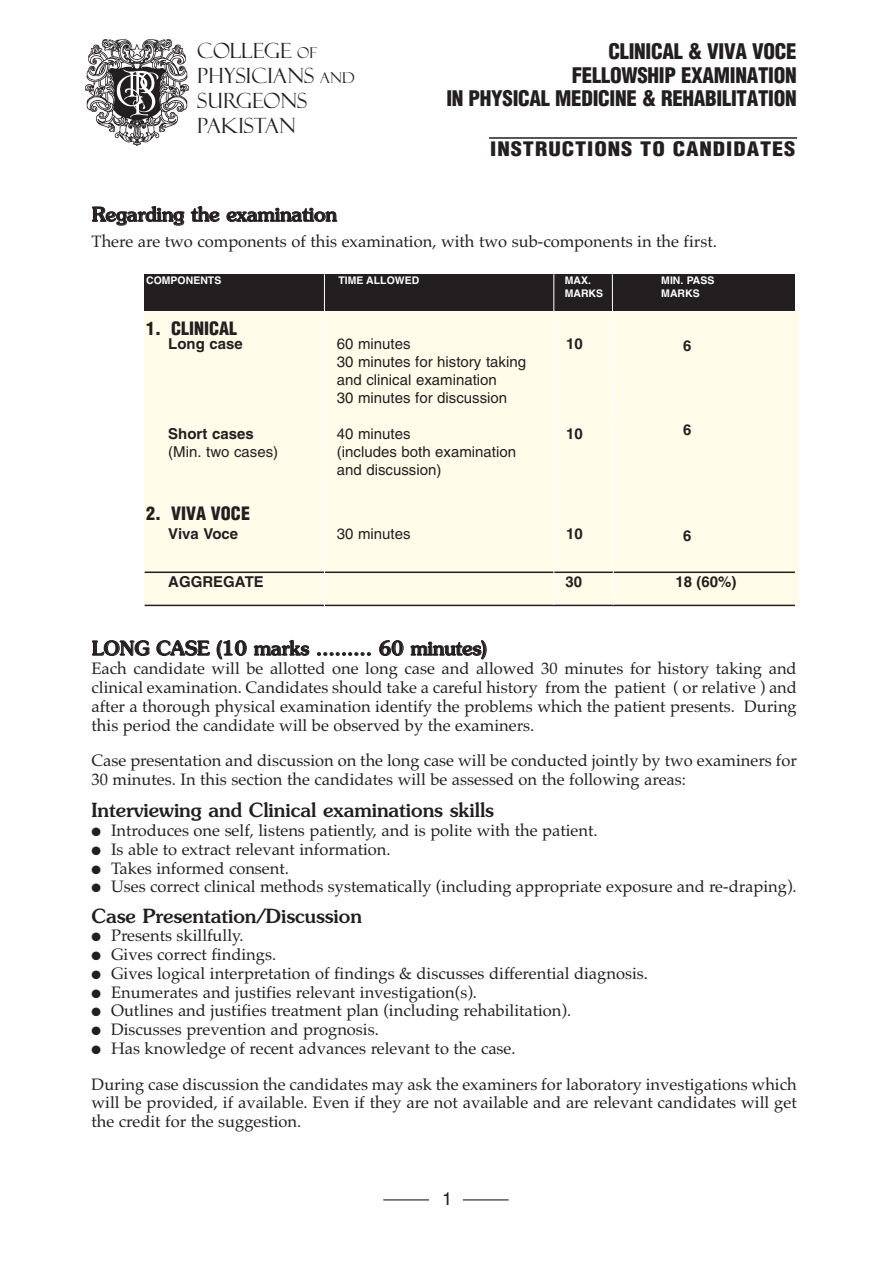
<style>
.page{position:relative;width:893px;height:1263px;background:#fff}
.page>*{position:absolute;margin:0;border:0;box-sizing:border-box;transform-origin:0 0}
.t1{font:900 condensed 21px/23.5px "Helvetica";letter-spacing:-.015em;color:#231f20;text-align:right}
.t2{font:21px/25.2px "Felix Titling";color:#231f20}
.t3{font:500 19.5px "Souvenir";color:#231f20}
.t4{font:900 condensed 19.5px "Helvetica";letter-spacing:.04em;color:#231f20;scale:1.15 1}
.t5{font:900 condensed 18px "Helvetica";color:#231f20}
.t6{font:18px "Helvetica";color:#231f20}
.t7{font:16.5px/18.8px "Palatino";color:#231f20}
.t8{font:15px/18px "Helvetica";color:#231f20}
.t9{font:700 15px "Helvetica";color:#231f20}
.t10{font:700 10.5px "Helvetica";color:#fff}
.s1{font-size:15px}
</style>
<div class="page">
<hr style="left:463px;top:1199px;width:46px;height:1px;background:#231f20">
<hr style="left:383px;top:1199px;width:46px;height:1px;background:#231f20">
<hr style="left:489px;top:137px;width:308px;height:2px;background:#231f20">
<div style="left:145px;top:312px;width:653px;height:294px;background:#fffde9"></div>
<div style="left:145px;top:274px;width:650px;height:37px;background:#231f20"></div>
<hr style="left:145px;top:571px;width:650px;height:2px;background:#231f20">
<hr style="left:145px;top:605px;width:650px;height:1px;background:#231f20">
<hr style="left:553px;top:274px;width:1px;height:331px;background:#fff">
<svg style="left:612px;top:274px;width:2px;height:331px"></svg>
<hr style="left:324px;top:274px;width:1px;height:332px;background:#fff">
<img style="left:86px;top:40px;width:102px;height:106px">
<p class="t2" style="left:197px;top:38px;width:159px">;GDD=?= <span class="s1">G&gt;<br></span>H@QKA;A9FK <span class="s1">9F&lt;<br></span>KMJ?=GFK<br>H9CAKL9F</p>
<p class="t1" style="left:446px;top:40px;width:352px">CLINICAL &amp; VIVA VOCE<br>FELLOWSHIP EXAMINATION<br>IN PHYSICAL MEDICINE &amp; REHABILITATION</p>
<p class="t4" style="left:490px;top:138px;width:267px">INSTRUCTIONS TO CANDIDATES</p>
<p class="t3" style="left:92px;top:203px;width:246px">Regarding the examination</p>
<p class="t7" style="left:92px;top:232px;width:627px">There are two components of this examination, with two sub-components in the first.</p>
<p class="t10" style="left:146px;top:276px;width:77px">COMPONENTS</p>
<p class="t10" style="left:338px;top:276px;width:82px">TIME ALLOWED</p>
<p class="t10" style="left:565px;top:276px;width:28px">MAX.</p>
<p class="t10" style="left:661px;top:276px;width:55px">MIN. PASS</p>
<p class="t10" style="left:565px;top:290px;width:40px">MARKS</p>
<p class="t10" style="left:661px;top:290px;width:40px">MARKS</p>
<p class="t5" style="left:146px;top:318px;width:92px">1. CLINICAL</p>
<p class="t9" style="left:168px;top:338px;width:76px">Long case</p>
<p class="t8" style="left:337px;top:336px;width:75px">60 minutes</p>
<p class="t9" style="left:566px;top:338px;width:18px">10</p>
<p class="t8" style="left:337px;top:354px;width:191px">30 minutes for history taking and clinical examination<br>30 minutes for discussion</p>
<p class="t9" style="left:168px;top:428px;width:87px">Short cases</p>
<p class="t8" style="left:337px;top:426px;width:75px">40 minutes</p>
<p class="t9" style="left:566px;top:428px;width:18px">10</p>
<p class="t8" style="left:168px;top:444px;width:112px">(Min. two cases)</p>
<p class="t8" style="left:337px;top:444px;width:181px">(includes both examination and discussion)</p>
<p class="t5" style="left:146px;top:504px;width:105px">2. VIVA VOCE</p>
<p class="t9" style="left:168px;top:528px;width:71px">Viva Voce</p>
<p class="t8" style="left:337px;top:526px;width:75px">30 minutes</p>
<p class="t9" style="left:566px;top:528px;width:18px">10</p>
<p class="t9" style="left:168px;top:576px;width:97px">AGGREGATE</p>
<p class="t9" style="left:565px;top:576px;width:18px">30</p>
<p class="t9" style="left:675px;top:576px;width:63px">18 (60%)</p>
<p class="t9" style="left:683px;top:340px;width:10px">6</p>
<p class="t9" style="left:683px;top:424px;width:10px">6</p>
<p class="t9" style="left:683px;top:529px;width:10px">6</p>
<p class="t3" style="left:92px;top:636px;width:396px">LONG CASE (10 marks ......... 60 minutes)</p>
<p class="t7" style="left:92px;top:659px;width:707px;text-align:justify">Each candidate will be allotted one long case and allowed 30 minutes for history taking and clinical examination. Candidates should take a careful history from the patient ( or relative ) and after a thorough physical examination identify the problems which the patient presents. During this period the candidate will be observed by the examiners.</p>
<p class="t7" style="left:92px;top:751px;width:707px">Case presentation and discussion on the long case will be conducted jointly by two examiners for<br>30 minutes. In this section the candidates will be assessed on the following areas:</p>
<p class="t3" style="left:92px;top:798px;width:404px">Interviewing and Clinical examinations skills</p>
<p class="t7" style="left:92px;top:821px;width:507px">● Introduces one self, listens patiently, and is polite with the patient.</p>
<p class="t7" style="left:92px;top:840px;width:301px">● Is able to extract relevant information.</p>
<p class="t7" style="left:92px;top:858px;width:199px">● Takes informed consent.</p>
<p class="t7" style="left:92px;top:877px;width:707px">● Uses correct clinical methods systematically (including appropriate exposure and re-draping).</p>
<p class="t3" style="left:92px;top:904px;width:272px">Case Presentation/Discussion</p>
<p class="t7" style="left:92px;top:926px;width:154px">● Presents skillfully.</p>
<p class="t7" style="left:92px;top:945px;width:186px">● Gives correct findings.</p>
<p class="t7" style="left:92px;top:964px;width:558px">● Gives logical interpretation of findings &amp; discusses differential diagnosis.</p>
<p class="t7" style="left:92px;top:982px;width:387px">● Enumerates and justifies relevant investigation(s).</p>
<p class="t7" style="left:92px;top:1001px;width:481px">● Outlines and justifies treatment plan (including rehabilitation).</p>
<p class="t7" style="left:92px;top:1020px;width:289px">● Discusses prevention and prognosis.</p>
<p class="t7" style="left:92px;top:1030px;width:707px;line-height:35.7px">● Has knowledge of recent advances relevant to the case.<br>During case discussion the candidates may ask the examiners for laboratory investigations which</p>
<p class="t7" style="left:92px;top:1093px;width:707px">will be provided, if available. Even if they are not available and are relevant candidates will get the credit for the suggestion.</p>
<p class="t6" style="left:442px;top:1192px;width:12px">1</p>
</div>
